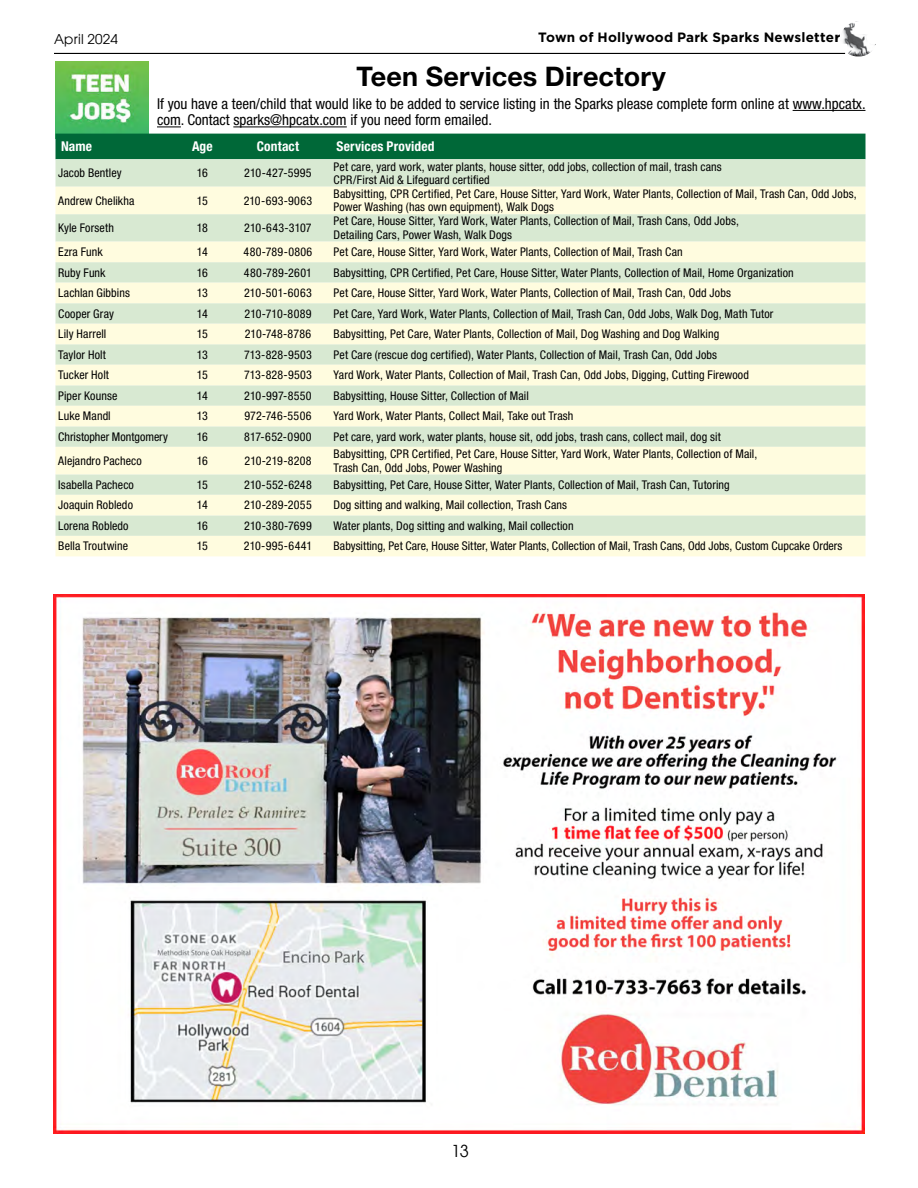
<style>
.page{position:relative;width:918px;height:1188px;background:#fff}
.page>*{position:absolute;margin:0;border:0;box-sizing:border-box;transform-origin:0 0}
.t1{font:700 27px "Helvetica Neue LT Std";letter-spacing:.005em;color:#000}
.t2{font:16.5px "Avant Garde";color:#000}
.t3{font:condensed 15px/16.5px "Helvetica Neue LT Std";color:#000}
.t4{font:700 13.5px "Gotham";letter-spacing:.01em;color:#000}
.t5{font:700 condensed 13.5px "Helvetica Neue LT Std";letter-spacing:.01em;color:#fff}
.t6{font:13.5px "Avant Garde";letter-spacing:.02em;color:#000}
.t7{font:condensed 12px/13.5px "Helvetica Neue LT Std";letter-spacing:.01em;color:#000}
</style>
<div class="page">
<hr style="left:54px;top:53px;width:791px;height:1px;background:#000">
<img style="left:840px;top:22px;width:37px;height:35px;border-radius:17px">
<div style="left:856px;top:19px;width:25px;height:13px;background:#fff;border-radius:7px"></div>
<div style="left:867px;top:31px;width:13px;height:14px;background:#fff;border-radius:7px"></div>
<div style="left:860px;top:27px;width:13px;height:7px;background:#fff;border-radius:4px"></div>
<div style="left:855px;top:22px;width:10px;height:11px;background:#fff"></div>
<svg style="left:837px;top:44px;width:10px;height:10px"></svg>
<img style="left:54px;top:594px;width:810px;height:540px">
<img style="left:56px;top:61px;width:92px;height:73px">
<hr style="left:793px;top:110px;width:72px;height:1px;background:#000">
<svg style="left:157px;top:127px;width:24px;height:1px"></svg>
<hr style="left:233px;top:127px;width:114px;height:1px;background:#000">
<div style="left:56px;top:134px;width:810px;height:25px;background:#006838"></div>
<div style="left:56px;top:159px;width:810px;height:28px;background:#d8e9d2"></div>
<svg style="left:56px;top:187px;width:810px;height:369px;background:#edf3d9"></svg>
<p class="t6" style="left:54px;top:31px;width:65px">April 2024</p>
<p class="t4" style="left:538px;top:29px;width:303px">Town of Hollywood Park Sparks Newsletter</p>
<h1 class="t1" style="left:357px;top:60px;width:311px">Teen Services Directory</h1>
<p class="t3" style="left:157px;top:95px;width:710px">If you have a teen/child that would like to be added to service listing in the Sparks please complete form online at www.hpcatx. com. Contact sparks@hpcatx.com if you need form emailed.</p>
<p class="t5" style="left:61px;top:138px;width:33px">Name</p>
<p class="t5" style="left:192px;top:138px;width:22px">Age</p>
<p class="t5" style="left:257px;top:138px;width:44px">Contact</p>
<p class="t5" style="left:336px;top:138px;width:100px">Services Provided</p>
<p class="t7" style="left:58px;top:166px;width:65px">Jacob Bentley</p>
<p class="t7" style="left:197px;top:166px;width:13px">16</p>
<p class="t7" style="left:244px;top:166px;width:69px">210-427-5995</p>
<p class="t7" style="left:334px;top:159px;width:390px">Pet care, yard work, water plants, house sitter, odd jobs, collection of mail, trash cans<br>CPR/First Aid &amp; Lifeguard certified</p>
<p class="t7" style="left:58px;top:194px;width:78px">Andrew Chelikha</p>
<p class="t7" style="left:197px;top:194px;width:13px">15</p>
<p class="t7" style="left:244px;top:194px;width:70px">210-693-9063</p>
<p class="t7" style="left:334px;top:187px;width:525px">Babysitting, CPR Certified, Pet Care, House Sitter, Yard Work, Water Plants, Collection of Mail, Trash Can, Odd Jobs,<br>Power Washing (has own equipment), Walk Dogs</p>
<p class="t7" style="left:58px;top:221px;width:57px">Kyle Forseth</p>
<p class="t7" style="left:197px;top:221px;width:13px">18</p>
<p class="t7" style="left:244px;top:221px;width:69px">210-643-3107</p>
<p class="t7" style="left:334px;top:214px;width:407px">Pet Care, House Sitter, Yard Work, Water Plants, Collection of Mail, Trash Cans, Odd Jobs,<br>Detailing Cars, Power Wash, Walk Dogs</p>
<p class="t7" style="left:58px;top:245px;width:46px">Ezra Funk</p>
<p class="t7" style="left:197px;top:245px;width:13px">14</p>
<p class="t7" style="left:244px;top:245px;width:70px">480-789-0806</p>
<p class="t7" style="left:334px;top:245px;width:351px">Pet Care, House Sitter, Yard Work, Water Plants, Collection of Mail, Trash Can</p>
<p class="t7" style="left:58px;top:266px;width:49px">Ruby Funk</p>
<p class="t7" style="left:197px;top:266px;width:13px">16</p>
<p class="t7" style="left:244px;top:266px;width:70px">480-789-2601</p>
<p class="t7" style="left:334px;top:266px;width:462px">Babysitting, CPR Certified, Pet Care, House Sitter, Water Plants, Collection of Mail, Home Organization</p>
<p class="t7" style="left:58px;top:286px;width:73px">Lachlan Gibbins</p>
<p class="t7" style="left:197px;top:286px;width:13px">13</p>
<p class="t7" style="left:244px;top:286px;width:69px">210-501-6063</p>
<p class="t7" style="left:334px;top:286px;width:399px">Pet Care, House Sitter, Yard Work, Water Plants, Collection of Mail, Trash Can, Odd Jobs</p>
<p class="t7" style="left:58px;top:307px;width:57px">Cooper Gray</p>
<p class="t7" style="left:197px;top:307px;width:13px">14</p>
<p class="t7" style="left:244px;top:307px;width:69px">210-710-8089</p>
<p class="t7" style="left:334px;top:307px;width:441px">Pet Care, Yard Work, Water Plants, Collection of Mail, Trash Can, Odd Jobs, Walk Dog, Math Tutor</p>
<p class="t7" style="left:58px;top:327px;width:50px">Lily Harrell</p>
<p class="t7" style="left:197px;top:327px;width:13px">15</p>
<p class="t7" style="left:245px;top:327px;width:68px">210-748-8786</p>
<p class="t7" style="left:334px;top:327px;width:387px">Babysitting, Pet Care, Water Plants, Collection of Mail, Dog Washing and Dog Walking</p>
<p class="t7" style="left:58px;top:348px;width:49px">Taylor Holt</p>
<p class="t7" style="left:197px;top:348px;width:13px">13</p>
<p class="t7" style="left:244px;top:348px;width:69px">713-828-9503</p>
<p class="t7" style="left:334px;top:348px;width:385px">Pet Care (rescue dog certified), Water Plants, Collection of Mail, Trash Can, Odd Jobs</p>
<p class="t7" style="left:58px;top:368px;width:52px">Tucker Holt</p>
<p class="t7" style="left:197px;top:368px;width:13px">15</p>
<p class="t7" style="left:244px;top:368px;width:69px">713-828-9503</p>
<p class="t7" style="left:334px;top:368px;width:417px">Yard Work, Water Plants, Collection of Mail, Trash Can, Odd Jobs, Digging, Cutting Firewood</p>
<p class="t7" style="left:58px;top:389px;width:61px">Piper Kounse</p>
<p class="t7" style="left:197px;top:389px;width:13px">14</p>
<p class="t7" style="left:244px;top:389px;width:69px">210-997-8550</p>
<p class="t7" style="left:334px;top:389px;width:197px">Babysitting, House Sitter, Collection of Mail</p>
<p class="t7" style="left:58px;top:409px;width:54px">Luke Mandl</p>
<p class="t7" style="left:197px;top:409px;width:13px">13</p>
<p class="t7" style="left:244px;top:409px;width:69px">972-746-5506</p>
<p class="t7" style="left:334px;top:409px;width:241px">Yard Work, Water Plants, Collect Mail, Take out Trash</p>
<p class="t7" style="left:58px;top:430px;width:111px">Christopher Montgomery</p>
<p class="t7" style="left:197px;top:430px;width:13px">16</p>
<p class="t7" style="left:244px;top:430px;width:69px">817-652-0900</p>
<p class="t7" style="left:334px;top:430px;width:389px">Pet care, yard work, water plants, house sit, odd jobs, trash cans, collect mail, dog sit</p>
<p class="t7" style="left:58px;top:454px;width:85px">Alejandro Pacheco</p>
<p class="t7" style="left:197px;top:454px;width:13px">16</p>
<p class="t7" style="left:244px;top:454px;width:69px">210-219-8208</p>
<p class="t7" style="left:334px;top:447px;width:425px">Babysitting, CPR Certified, Pet Care, House Sitter, Yard Work, Water Plants, Collection of Mail,<br>Trash Can, Odd Jobs, Power Washing</p>
<p class="t7" style="left:58px;top:478px;width:77px">Isabella Pacheco</p>
<p class="t7" style="left:197px;top:478px;width:13px">15</p>
<p class="t7" style="left:244px;top:478px;width:69px">210-552-6248</p>
<p class="t7" style="left:334px;top:478px;width:398px">Babysitting, Pet Care, House Sitter, Water Plants, Collection of Mail, Trash Can, Tutoring</p>
<p class="t7" style="left:58px;top:498px;width:76px">Joaquin Robledo</p>
<p class="t7" style="left:197px;top:498px;width:13px">14</p>
<p class="t7" style="left:244px;top:498px;width:69px">210-289-2055</p>
<p class="t7" style="left:334px;top:498px;width:235px">Dog sitting and walking, Mail collection, Trash Cans</p>
<p class="t7" style="left:58px;top:519px;width:72px">Lorena Robledo</p>
<p class="t7" style="left:197px;top:519px;width:13px">16</p>
<p class="t7" style="left:244px;top:519px;width:69px">210-380-7699</p>
<p class="t7" style="left:334px;top:519px;width:241px">Water plants, Dog sitting and walking, Mail collection</p>
<p class="t7" style="left:58px;top:539px;width:71px">Bella Troutwine</p>
<p class="t7" style="left:197px;top:539px;width:13px">15</p>
<p class="t7" style="left:244px;top:539px;width:70px">210-995-6441</p>
<p class="t7" style="left:334px;top:539px;width:510px">Babysitting, Pet Care, House Sitter, Water Plants, Collection of Mail, Trash Cans, Odd Jobs, Custom Cupcake Orders</p>
<h2 class="t2" style="left:452px;top:1141px;width:19px">13</h2>
</div>
